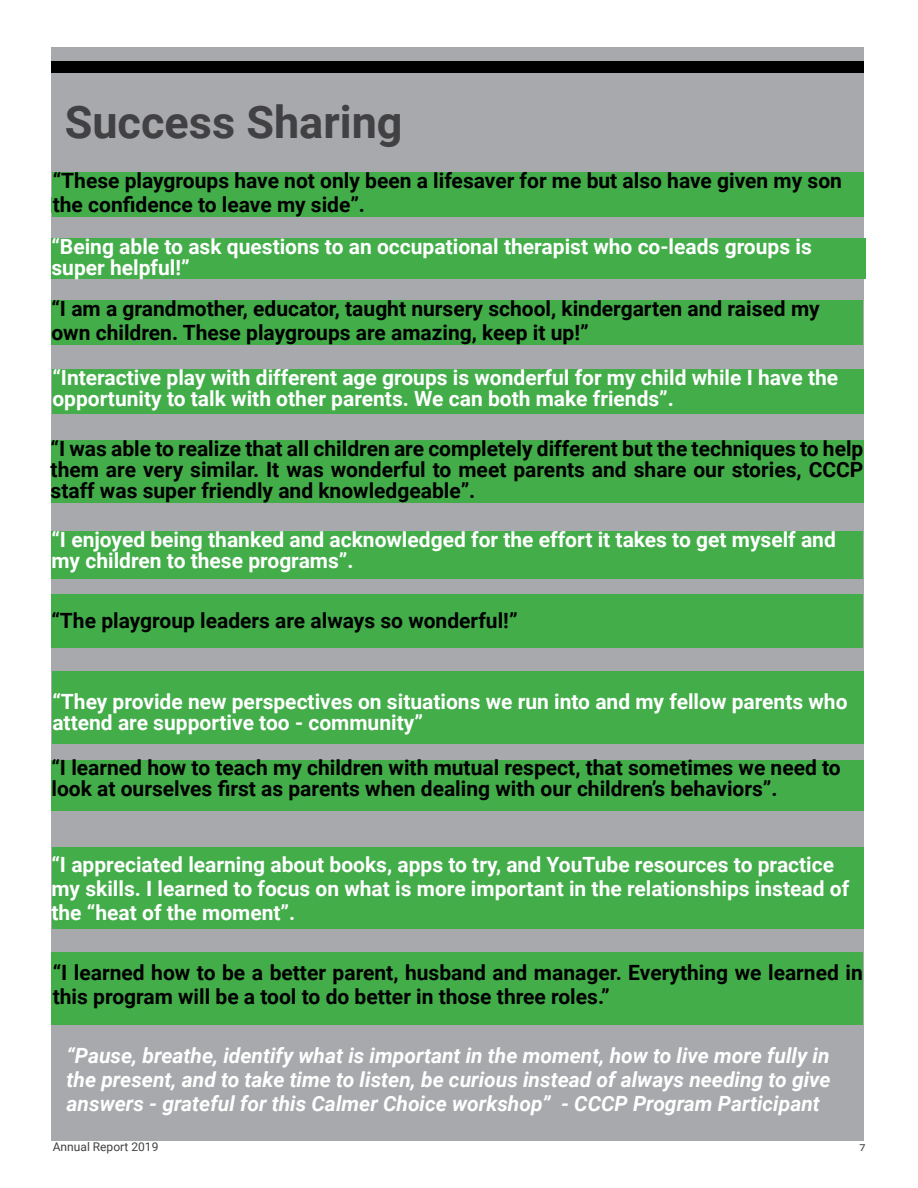
<style>
.page{position:relative;width:918px;height:1188px;background:#fff}
.page>*{position:absolute;margin:0;border:0;box-sizing:border-box;transform-origin:0 0}
.t1{font:700 45px "Roboto";color:#414042}
.t2{font:700 21px/24px "Roboto";color:#000}
.t3{font:700 21px/21px "Roboto";color:#fff}
.t4{font:italic 700 21px/24px "Roboto";color:#fff;text-align:justify}
.t5{font:12px "Roboto";color:#414042}
</style>
<div class="page">
<div style="left:51px;top:47px;width:813px;height:1094px;background:#a7a9ac"></div>
<div style="left:51px;top:61px;width:813px;height:11px;background:#000"></div>
<div style="left:53px;top:172px;width:811px;height:44px;background:#42ad49"></div>
<div style="left:52px;top:848px;width:811px;height:81px;background:#42ad49"></div>
<div style="left:51px;top:238px;width:815px;height:40px;background:#42ad49"></div>
<div style="left:52px;top:370px;width:811px;height:44px;background:#42ad49"></div>
<div style="left:51px;top:440px;width:812px;height:63px;background:#42ad49"></div>
<div style="left:51px;top:952px;width:812px;height:73px;background:#42ad49"></div>
<div style="left:51px;top:531px;width:812px;height:48px;background:#42ad49"></div>
<div style="left:51px;top:594px;width:812px;height:53px;background:#42ad49"></div>
<div style="left:51px;top:760px;width:813px;height:51px;background:#42ad49"></div>
<div style="left:51px;top:300px;width:812px;height:44px;background:#42ad49"></div>
<div style="left:52px;top:672px;width:811px;height:72px;background:#42ad49"></div>
<h1 class="t1" style="left:65px;top:90px;width:339px">Success Sharing</h1>
<p class="t2" style="left:53px;top:168px;width:791px">“These playgroups have not only been a lifesaver for me but also have given my son the confidence to leave my side”.</p>
<p class="t3" style="left:51px;top:235px;width:762px">“Being able to ask questions to an occupational therapist who co-leads groups is super helpful!”</p>
<p class="t2" style="left:51px;top:296px;width:770px">“I am a grandmother, educator, taught nursery school, kindergarten and raised my own children. These playgroups are amazing, keep it up!”</p>
<p class="t3" style="left:52px;top:367px;width:787px">“Interactive play with different age groups is wonderful for my child while I have the opportunity to talk with other parents. We can both make friends”.</p>
<p class="t2" style="left:51px;top:437px;width:814px;line-height:21px;text-align:justify">“I was able to realize that all children are completely different but the techniques to help them are very similar. It was wonderful to meet parents and share our stories, CCCP staff was super friendly and knowledgeable”.</p>
<p class="t3" style="left:51px;top:528px;width:786px">“I enjoyed being thanked and acknowledged for the effort it takes to get myself and my children to these programs”.</p>
<p class="t2" style="left:51px;top:608px;width:468px">“The playgroup leaders are always so wonderful!”</p>
<p class="t3" style="left:52px;top:690px;width:797px">“They provide new perspectives on situations we run into and my fellow parents who attend are supportive too - community”</p>
<p class="t2" style="left:51px;top:757px;width:791px;line-height:21px">“I learned how to teach my children with mutual respect, that sometimes we need to look at ourselves first as parents when dealing with our children’s behaviors”.</p>
<p class="t3" style="left:51px;top:852px;width:799px;line-height:24px">“I appreciated learning about books, apps to try, and YouTube resources to practice my skills. I learned to focus on what is more important in the relationships instead of the “heat of the moment”.</p>
<p class="t2" style="left:53px;top:960px;width:812px">“I learned how to be a better parent, husband and manager. Everything we learned in this program will be a tool to do better in those three roles.”</p>
<p class="t4" style="left:67px;top:1043px;width:766px">“Pause, breathe, identify what is important in the moment, how to live more fully in the present, and to take time to listen, be curious instead of always needing to give answers - grateful for this Calmer Choice workshop” - CCCP Program Participant</p>
<p class="t5" style="left:53px;top:1138px;width:107px">Annual Report 2019</p>
<p class="t5" style="left:859px;top:1138px;width:8px">7</p>
</div>
